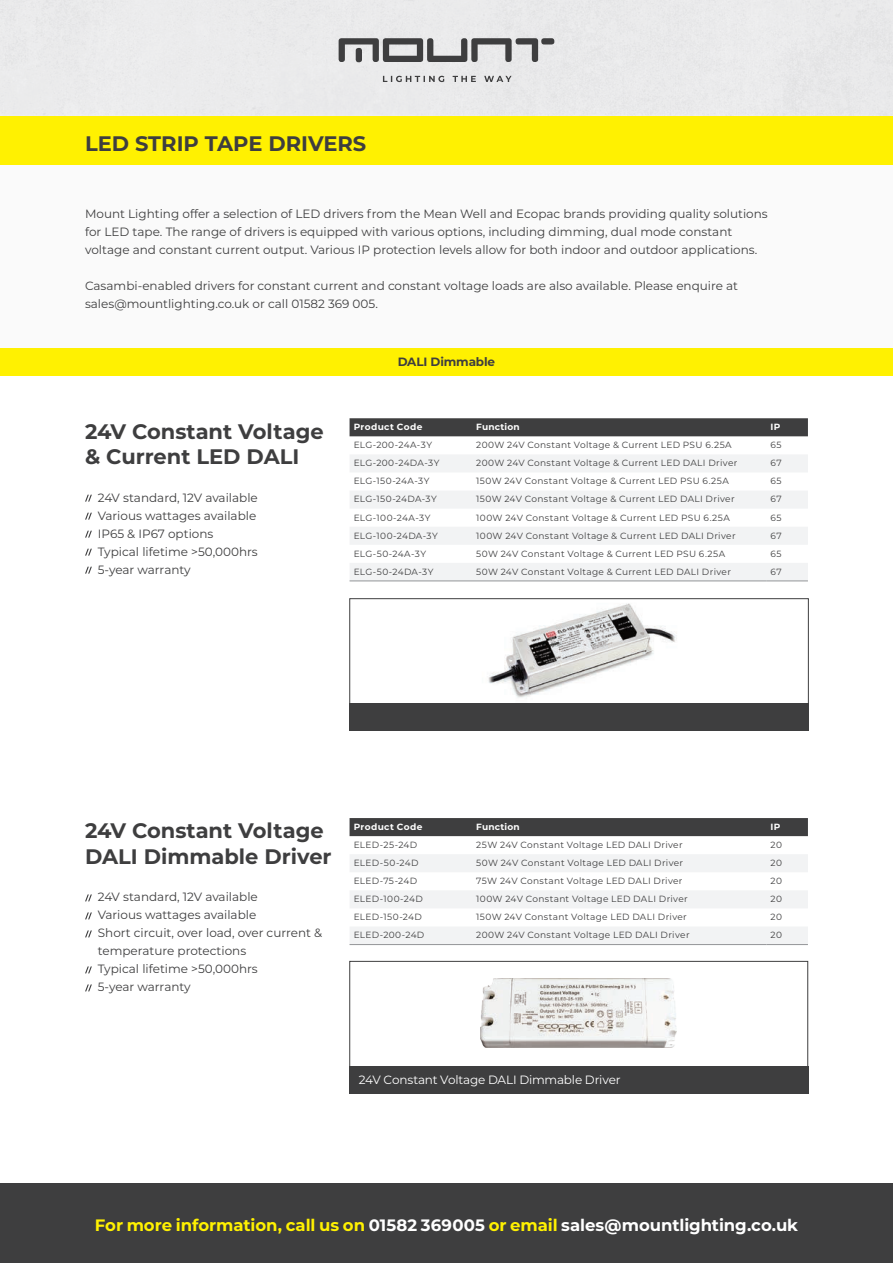
<style>
.page{position:relative;width:893px;height:1263px;background:#fff}
.page>*{position:absolute;margin:0;border:0;box-sizing:border-box;transform-origin:0 0}
.t1{font:700 21px/25.5px "Montserrat";color:#3e3e3f}
.t2{font:700 16.5px "Montserrat";letter-spacing:-.005em;color:#fff}
.t3{font:12px/18px "Montserrat";color:#3e3e3f}
.t4{font:12px "Montserrat";letter-spacing:-.015em;color:#fff}
.t5{font:700 12px "Montserrat";letter-spacing:-.01em;color:#3e3e3f}
.t6{font:9px "Montserrat";letter-spacing:.035em;color:#3e3e3f}
.t7{font:700 9px "Montserrat";letter-spacing:.03em;color:#fff}
.s1{color:#fff101}
</style>
<div class="page">
<div style="left:0;top:116px;width:893px;height:50px;background:#fff101"></div>
<div style="left:0;top:166px;width:893px;height:182px;background:#fafafa"></div>
<img style="left:481px;top:603px;width:196px;height:101px">
<div style="left:350px;top:598px;width:458px;height:108px;border:1px solid #3e3e3f"></div>
<div style="left:350px;top:704px;width:458px;height:27px;background:#3e3e3f"></div>
<div style="left:350px;top:418px;width:458px;height:18px;background:#3e3e3f"></div>
<svg style="left:350px;top:455px;width:458px;height:126px;fill:#f2f3f4"></svg>
<hr style="left:350px;top:581px;width:122px;height:1px;background:#939598">
<hr style="left:472px;top:581px;width:294px;height:1px;background:#939598">
<hr style="left:766px;top:581px;width:42px;height:1px;background:#939598">
<div style="left:0;top:348px;width:893px;height:27px;background:#fff101"></div>
<svg style="left:85px;top:495px;width:7px;height:7px"></svg>
<svg style="left:85px;top:513px;width:7px;height:7px"></svg>
<svg style="left:85px;top:531px;width:7px;height:7px"></svg>
<svg style="left:85px;top:549px;width:7px;height:7px"></svg>
<svg style="left:85px;top:567px;width:7px;height:7px"></svg>
<img style="left:481px;top:979px;width:196px;height:69px">
<div style="left:350px;top:961px;width:458px;height:108px;border:1px solid #3e3e3f"></div>
<div style="left:350px;top:1066px;width:458px;height:27px;background:#3e3e3f"></div>
<div style="left:350px;top:818px;width:458px;height:18px;background:#3e3e3f"></div>
<svg style="left:350px;top:854px;width:458px;height:90px"></svg>
<hr style="left:350px;top:944px;width:122px;height:1px;background:#939598">
<hr style="left:472px;top:944px;width:294px;height:1px;background:#939598">
<hr style="left:766px;top:944px;width:42px;height:1px;background:#939598">
<svg style="left:85px;top:894px;width:7px;height:7px"></svg>
<svg style="left:85px;top:912px;width:7px;height:7px"></svg>
<svg style="left:85px;top:930px;width:7px;height:7px"></svg>
<svg style="left:85px;top:966px;width:7px;height:7px"></svg>
<svg style="left:85px;top:984px;width:7px;height:7px"></svg>
<svg style="left:383px;top:76px;width:129px;height:6px"></svg>
<svg style="left:339px;top:38px;width:215px;height:24px;background:#989899"></svg>
<div style="left:0;top:1183px;width:893px;height:80px;background:#3e3e3f"></div>
<h1 class="t1" style="left:85px;top:132px;width:283px">LED STRIP TAPE DRIVERS</h1>
<p class="t3" style="left:85px;top:206px;width:684px">Mount Lighting offer a selection of LED drivers from the Mean Well and Ecopac brands providing quality solutions for LED tape. The range of drivers is equipped with various options, including dimming, dual mode constant voltage and constant current output. Various IP protection levels allow for both indoor and outdoor applications.</p>
<h3 class="t3" style="left:85px;top:278px;width:655px">Casambi-enabled drivers for constant current and constant voltage loads are also available. Please enquire at sales@mountlighting.co.uk or call 01582 369 005.</h3>
<h1 class="t1" style="left:85px;top:420px;width:240px">24V Constant Voltage &amp; Current LED DALI</h1>
<h3 class="t3" style="left:98px;top:489px;width:162px">24V standard, 12V available<br>Various wattages available<br>IP65 &amp; IP67 options<br>Typical lifetime &gt;50,000hrs<br>5-year warranty</h3>
<h3 class="t5" style="left:398px;top:356px;width:99px">DALI Dimmable</h3>
<p class="t7" style="left:354px;top:423px;width:70px">Product Code</p>
<p class="t7" style="left:476px;top:423px;width:45px">Function</p>
<p class="t7" style="left:771px;top:423px;width:11px">IP</p>
<p class="t6" style="left:354px;top:441px;width:80px">ELG-200-24A-3Y</p>
<p class="t6" style="left:476px;top:441px;width:257px">200W 24V Constant Voltage &amp; Current LED PSU 6.25A</p>
<p class="t6" style="left:771px;top:441px;width:13px">65</p>
<p class="t6" style="left:354px;top:460px;width:87px">ELG-200-24DA-3Y</p>
<p class="t6" style="left:476px;top:460px;width:263px">200W 24V Constant Voltage &amp; Current LED DALI Driver</p>
<p class="t6" style="left:771px;top:460px;width:13px">67</p>
<p class="t6" style="left:354px;top:478px;width:77px">ELG-150-24A-3Y</p>
<p class="t6" style="left:476px;top:478px;width:254px">150W 24V Constant Voltage &amp; Current LED PSU 6.25A</p>
<p class="t6" style="left:771px;top:478px;width:13px">65</p>
<p class="t6" style="left:354px;top:496px;width:85px">ELG-150-24DA-3Y</p>
<p class="t6" style="left:476px;top:496px;width:260px">150W 24V Constant Voltage &amp; Current LED DALI Driver</p>
<p class="t6" style="left:771px;top:496px;width:13px">67</p>
<p class="t6" style="left:354px;top:514px;width:78px">ELG-100-24A-3Y</p>
<p class="t6" style="left:476px;top:514px;width:255px">100W 24V Constant Voltage &amp; Current LED PSU 6.25A</p>
<p class="t6" style="left:771px;top:514px;width:13px">65</p>
<p class="t6" style="left:354px;top:532px;width:86px">ELG-100-24DA-3Y</p>
<p class="t6" style="left:476px;top:532px;width:261px">100W 24V Constant Voltage &amp; Current LED DALI Driver</p>
<p class="t6" style="left:771px;top:532px;width:13px">67</p>
<p class="t6" style="left:354px;top:550px;width:74px">ELG-50-24A-3Y</p>
<p class="t6" style="left:476px;top:550px;width:251px">50W 24V Constant Voltage &amp; Current LED PSU 6.25A</p>
<p class="t6" style="left:771px;top:550px;width:13px">65</p>
<p class="t6" style="left:354px;top:568px;width:81px">ELG-50-24DA-3Y</p>
<p class="t6" style="left:476px;top:568px;width:256px">50W 24V Constant Voltage &amp; Current LED DALI Driver</p>
<p class="t6" style="left:771px;top:568px;width:13px">67</p>
<h1 class="t1" style="left:85px;top:819px;width:248px">24V Constant Voltage<br>DALI Dimmable Driver</h1>
<h3 class="t3" style="left:98px;top:889px;width:226px">24V standard, 12V available<br>Various wattages available<br>Short circuit, over load, over current &amp; temperature protections<br>Typical lifetime &gt;50,000hrs<br>5-year warranty</h3>
<p class="t7" style="left:354px;top:823px;width:70px">Product Code</p>
<p class="t7" style="left:476px;top:823px;width:45px">Function</p>
<p class="t7" style="left:771px;top:823px;width:11px">IP</p>
<p class="t6" style="left:354px;top:841px;width:65px">ELED-25-24D</p>
<p class="t6" style="left:476px;top:841px;width:208px">25W 24V Constant Voltage LED DALI Driver</p>
<p class="t6" style="left:771px;top:841px;width:13px">20</p>
<p class="t6" style="left:354px;top:859px;width:66px">ELED-50-24D</p>
<p class="t6" style="left:476px;top:859px;width:208px">50W 24V Constant Voltage LED DALI Driver</p>
<p class="t6" style="left:771px;top:859px;width:13px">20</p>
<p class="t6" style="left:354px;top:877px;width:65px">ELED-75-24D</p>
<p class="t6" style="left:476px;top:877px;width:208px">75W 24V Constant Voltage LED DALI Driver</p>
<p class="t6" style="left:771px;top:877px;width:13px">20</p>
<p class="t6" style="left:354px;top:895px;width:70px">ELED-100-24D</p>
<p class="t6" style="left:476px;top:895px;width:213px">100W 24V Constant Voltage LED DALI Driver</p>
<p class="t6" style="left:771px;top:895px;width:13px">20</p>
<p class="t6" style="left:354px;top:913px;width:70px">ELED-150-24D</p>
<p class="t6" style="left:476px;top:913px;width:212px">150W 24V Constant Voltage LED DALI Driver</p>
<p class="t6" style="left:771px;top:913px;width:13px">20</p>
<p class="t6" style="left:354px;top:932px;width:72px">ELED-200-24D</p>
<p class="t6" style="left:476px;top:932px;width:215px">200W 24V Constant Voltage LED DALI Driver</p>
<p class="t6" style="left:771px;top:932px;width:13px">20</p>
<h3 class="t4" style="left:359px;top:1075px;width:263px">24V Constant Voltage DALI Dimmable Driver</h3>
<h2 class="t2" style="left:95px;top:1218px;width:705px"><span class="s1">For more information, call us on</span> 01582 369005 <span class="s1">or email</span> sales@mountlighting.co.uk</h2>
</div>
